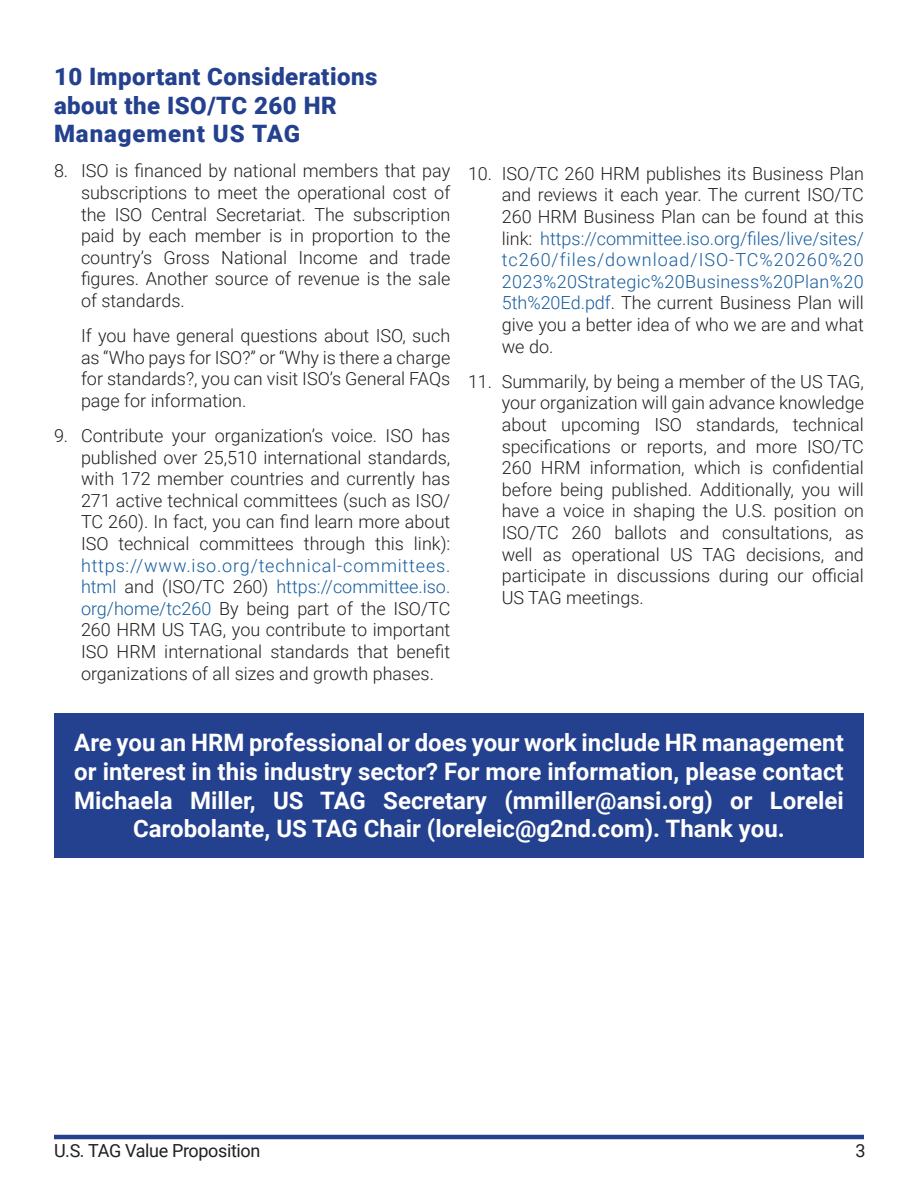
<style>
.page{position:relative;width:918px;height:1188px;background:#fff}
.page>*{position:absolute;margin:0;border:0;box-sizing:border-box;transform-origin:0 0}
.t1{font:700 24px/28.8px "Roboto";color:#fff;text-align:center}
.t2{font:900 24px/28.8px "Roboto";letter-spacing:.02em;color:#24418f}
.t3{font:300 18px/21.6px "Roboto";color:#231f20;text-align:justify}
.t4{font:18px "Roboto";letter-spacing:-.02em;color:#231f20}
.s1{color:#175d9e}
</style>
<div class="page">
<hr style="left:54px;top:1135px;width:810px;height:4px;background:#24418f">
<div style="left:54px;top:713px;width:810px;height:145px;background:#24418f"></div>
<h1 class="t2" style="left:54px;top:61px;width:325px">10 Important Considerations about the ISO/TC 260 HR<br>Management US TAG</h1>
<p class="t3" style="left:81px;top:160px;width:371px;text-indent:-27px">8. ISO is financed by national members that pay subscriptions to meet the operational cost of the ISO Central Secretariat. The subscription paid by each member is in proportion to the country’s Gross National Income and trade figures. Another source of revenue is the sale of standards.</p>
<p class="t3" style="left:81px;top:324px;width:371px">If you have general questions about ISO, such as “Who pays for ISO?” or “Why is there a charge for standards?, you can visit ISO’s General FAQs page for information.</p>
<p class="t3" style="left:81px;top:424px;width:371px;text-indent:-27px">9. Contribute your organization’s voice. ISO has published over 25,510 international standards, with 172 member countries and currently has 271 active technical committees (such as ISO/ TC 260). In fact, you can find learn more about ISO technical committees through this link):</p>
<p class="t3" style="left:81px;top:554px;width:371px"><span class="s1">https://www.iso.org/technical-committees. html</span> and (ISO/TC 260) <span class="s1">https://committee.iso. org/home/tc260</span> By being part of the ISO/TC 260 HRM US TAG, you contribute to important ISO HRM international standards that benefit organizations of all sizes and growth phases.</p>
<p class="t3" style="left:502px;top:162px;width:364px;text-indent:-34px">10. ISO/TC 260 HRM publishes its Business Plan and reviews it each year. The current ISO/TC 260 HRM Business Plan can be found at this link: <span class="s1">https://committee.iso.org/files/live/sites/ tc260/files/download/ISO-TC%20260%20<br>2023%20Strategic%20Business%20Plan%20<br>5th%20Ed.pdf</span>. The current Business Plan will give you a better idea of who we are and what we do.</p>
<p class="t3" style="left:502px;top:370px;width:364px;text-indent:-34px">11. Summarily, by being a member of the US TAG, your organization will gain advance knowledge about upcoming ISO standards, technical specifications or reports, and more ISO/TC 260 HRM information, which is confidential before being published. Additionally, you will have a voice in shaping the U.S. position on ISO/TC 260 ballots and consultations, as well as operational US TAG decisions, and participate in discussions during our official US TAG meetings.</p>
<p class="t1" style="left:74px;top:727px;width:771px">Are you an HRM professional or does your work include HR management or interest in this industry sector? For more information, please contact Michaela Miller, US TAG Secretary (mmiller@ansi.org) or Lorelei Carobolante, US TAG Chair (loreleic@g2nd.com). Thank you.</p>
<p class="t4" style="left:54px;top:1138px;width:208px">U.S. TAG Value Proposition</p>
<p class="t4" style="left:855px;top:1138px;width:12px">3</p>
</div>
